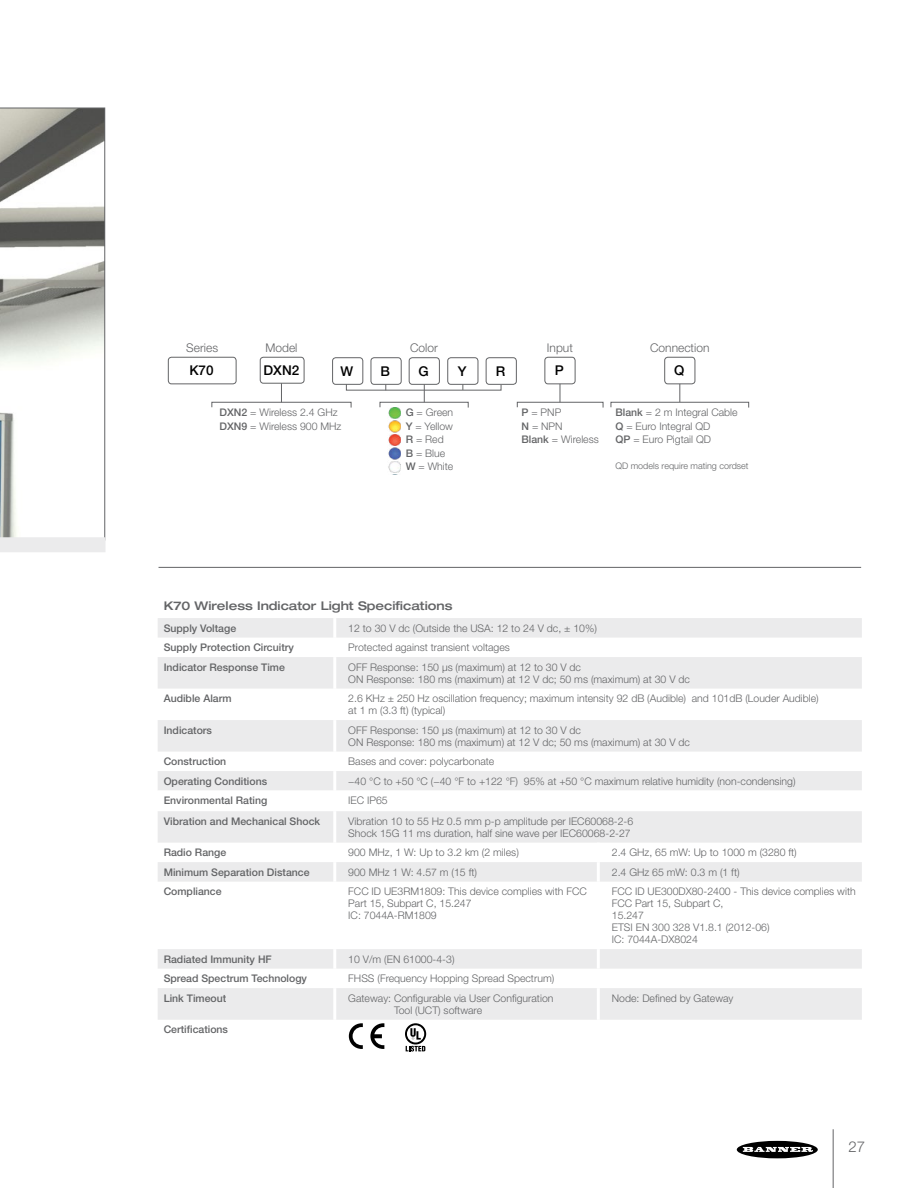
<style>
.page{position:relative;width:918px;height:1188px;background:#fff}
.page>*{position:absolute;margin:0;border:0;box-sizing:border-box;transform-origin:0 0}
.t1{font:300 15px "Helvetica Neue LT Pro";color:#636466}
.t2{font:500 13.5px "Helvetica Neue LT Pro";color:#000}
.t3{font:500 expanded 12px "Helvetica Neue LT Pro";color:#636466}
.t4{font:300 12px "Helvetica Neue LT Pro";color:#636466}
.t5{font:300 10.5px/12px "Helvetica Neue LT Pro";color:#636466}
.t6{font:500 10.5px "Helvetica Neue LT Pro";color:#636466}
.t7{font:300 9px "Helvetica Neue LT Pro";color:#636466}
.s1{font-weight:500}
</style>
<div class="page">
<hr style="left:833px;top:1129px;width:1px;height:59px;background:#636466">
<div style="left:737px;top:1141px;width:81px;height:17px;background:#000;border-radius:50%"></div>
<svg style="left:743px;top:1147px;width:70px;height:5px"></svg>
<svg style="left:0;top:108px;width:105px;height:429px"></svg>
<div style="left:0;top:537px;width:106px;height:15px;background:#ebebec"></div>
<div style="left:611px;top:402px;width:138px;height:6px;border:1px solid #636466"></div>
<hr style="left:680px;top:365px;width:1px;height:37px;background:#636466">
<div style="left:665px;top:357px;width:30px;height:27px;background:#fff;border-radius:3px"></div>
<div style="left:665px;top:357px;width:30px;height:27px;border:1px solid #636466;border-radius:3px"></div>
<div style="left:168px;top:357px;width:68px;height:27px;border:1px solid #636466;border-radius:3px"></div>
<div style="left:517px;top:402px;width:86px;height:6px;border:1px solid #636466"></div>
<div style="left:212px;top:402px;width:139px;height:6px;border:1px solid #636466"></div>
<div style="left:380px;top:402px;width:88px;height:6px;border:1px solid #636466"></div>
<svg style="left:560px;top:384px;width:1px;height:18px"></svg>
<svg style="left:281px;top:383px;width:1px;height:19px"></svg>
<div style="left:545px;top:357px;width:30px;height:27px;border:1px solid #636466;border-radius:3px"></div>
<div style="left:260px;top:357px;width:44px;height:26px;border:1px solid #636466;border-radius:3px"></div>
<div style="left:371px;top:358px;width:30px;height:27px;border:1px solid #636466;border-radius:3px"></div>
<div style="left:448px;top:358px;width:30px;height:27px;border:1px solid #636466;border-radius:3px"></div>
<div style="left:486px;top:358px;width:31px;height:27px;border:1px solid #636466;border-radius:3px"></div>
<div style="left:332px;top:358px;width:31px;height:27px;border:1px solid #636466;border-radius:3px"></div>
<div style="left:409px;top:358px;width:31px;height:27px;border:1px solid #636466;border-radius:3px"></div>
<svg style="left:346px;top:365px;width:155px;height:37px"></svg>
<img style="left:388px;top:406px;width:12px;height:67px">
<svg style="left:158px;top:618px;width:704px;height:264px;fill:#ebebec"></svg>
<svg style="left:158px;top:791px;width:704px;height:20px"></svg>
<svg style="left:158px;top:949px;width:704px;height:71px;fill:#ebebec"></svg>
<hr style="left:333px;top:618px;width:3px;height:20px;background:#fff">
<hr style="left:333px;top:638px;width:3px;height:19px;background:#fff">
<hr style="left:333px;top:657px;width:3px;height:32px;background:#fff">
<hr style="left:333px;top:689px;width:3px;height:31px;background:#fff">
<hr style="left:333px;top:720px;width:3px;height:32px;background:#fff">
<hr style="left:333px;top:752px;width:3px;height:19px;background:#fff">
<hr style="left:333px;top:771px;width:3px;height:20px;background:#fff">
<hr style="left:333px;top:791px;width:3px;height:20px;background:#fff">
<hr style="left:333px;top:811px;width:3px;height:32px;background:#fff">
<hr style="left:333px;top:843px;width:3px;height:19px;background:#fff">
<hr style="left:333px;top:862px;width:3px;height:20px;background:#fff">
<hr style="left:333px;top:949px;width:3px;height:20px;background:#fff">
<hr style="left:333px;top:969px;width:3px;height:19px;background:#fff">
<hr style="left:333px;top:988px;width:3px;height:32px;background:#fff">
<hr style="left:597px;top:843px;width:3px;height:19px;background:#fff">
<hr style="left:597px;top:862px;width:3px;height:20px;background:#fff">
<hr style="left:597px;top:949px;width:3px;height:20px;background:#fff">
<hr style="left:597px;top:988px;width:3px;height:32px;background:#fff">
<svg style="left:349px;top:1023px;width:14px;height:26px"></svg>
<svg style="left:370px;top:1023px;width:14px;height:26px"></svg>
<svg style="left:405px;top:1023px;width:21px;height:29px"></svg>
<hr style="left:159px;top:567px;width:702px;height:1px;background:#636466">
<p class="t4" style="left:186px;top:341px;width:33px">Series</p>
<p class="t4" style="left:650px;top:341px;width:61px">Connection</p>
<p class="t2" style="left:189px;top:363px;width:26px">K70</p>
<p class="t4" style="left:410px;top:341px;width:29px">Color</p>
<p class="t4" style="left:265px;top:341px;width:34px">Model</p>
<p class="t4" style="left:547px;top:341px;width:27px">Input</p>
<p class="t2" style="left:264px;top:362px;width:37px">DXN2</p>
<p class="t2" style="left:555px;top:363px;width:11px">P</p>
<p class="t2" style="left:674px;top:363px;width:12px">Q</p>
<p class="t2" style="left:341px;top:363px;width:14px">W</p>
<p class="t2" style="left:381px;top:363px;width:11px">B</p>
<p class="t2" style="left:418px;top:363px;width:12px">G</p>
<p class="t2" style="left:458px;top:363px;width:10px">Y</p>
<p class="t2" style="left:496px;top:363px;width:11px">R</p>
<p class="t5" style="left:219px;top:405px;width:124px;line-height:13.5px"><span class="s1">DXN2</span> = Wireless 2.4 GHz<br><span class="s1">DXN9</span> = Wireless 900 MHz</p>
<p class="t5" style="left:406px;top:405px;width:49px;line-height:13.5px"><span class="s1">G</span> = Green<br><span class="s1">Y</span> = Yellow<br><span class="s1">R</span> = Red<br><span class="s1">B</span> = Blue<br><span class="s1">W</span> = White</p>
<p class="t5" style="left:522px;top:405px;width:79px;line-height:13.5px"><span class="s1">P</span> = PNP<br><span class="s1">N</span> = NPN<br><span class="s1">Blank</span> = Wireless</p>
<p class="t5" style="left:615px;top:405px;width:124px;line-height:13.5px"><span class="s1">Blank</span> = 2 m Integral Cable<br><span class="s1">Q</span> = Euro Integral QD<br><span class="s1">QP</span> = Euro Pigtail QD</p>
<p class="t7" style="left:615px;top:460px;width:135px">QD models require mating cordset</p>
<p class="t3" style="left:164px;top:599px;width:290px">K70 Wireless Indicator Light Specifications</p>
<p class="t6" style="left:164px;top:622px;width:74px">Supply Voltage</p>
<p class="t5" style="left:348px;top:622px;width:250px">12 to 30 V dc (Outside the USA: 12 to 24 V dc, ± 10%)</p>
<p class="t6" style="left:164px;top:641px;width:132px">Supply Protection Circuitry</p>
<p class="t5" style="left:348px;top:641px;width:163px">Protected against transient voltages</p>
<p class="t6" style="left:164px;top:661px;width:123px">Indicator Response Time</p>
<p class="t5" style="left:348px;top:661px;width:343px">OFF Response: 150 μs (maximum) at 12 to 30 V dc<br>ON Response: 180 ms (maximum) at 12 V dc; 50 ms (maximum) at 30 V dc</p>
<p class="t6" style="left:164px;top:692px;width:69px">Audible Alarm</p>
<p class="t5" style="left:348px;top:692px;width:472px">2.6 KHz ± 250 Hz oscillation frequency; maximum intensity 92 dB (Audible) and 101dB (Louder Audible) at 1 m (3.3 ft) (typical)</p>
<p class="t6" style="left:164px;top:724px;width:50px">Indicators</p>
<p class="t5" style="left:348px;top:724px;width:343px">OFF Response: 150 µs (maximum) at 12 to 30 V dc<br>ON Response: 180 ms (maximum) at 12 V dc; 50 ms (maximum) at 30 V dc</p>
<p class="t6" style="left:164px;top:755px;width:64px">Construction</p>
<p class="t5" style="left:348px;top:755px;width:148px">Bases and cover: polycarbonate</p>
<p class="t6" style="left:164px;top:775px;width:105px">Operating Conditions</p>
<p class="t5" style="left:348px;top:775px;width:449px">−40 °C to +50 °C (−40 °F to +122 °F) 95% at +50 °C maximum relative humidity (non-condensing)</p>
<p class="t6" style="left:164px;top:794px;width:105px">Environmental Rating</p>
<p class="t5" style="left:348px;top:794px;width:41px">IEC IP65</p>
<p class="t6" style="left:164px;top:815px;width:158px">Vibration and Mechanical Shock</p>
<p class="t5" style="left:348px;top:815px;width:287px">Vibration 10 to 55 Hz 0.5 mm p-p amplitude per IEC60068-2-6<br>Shock 15G 11 ms duration, half sine wave per IEC60068-2-27</p>
<p class="t6" style="left:164px;top:846px;width:64px">Radio Range</p>
<p class="t5" style="left:348px;top:846px;width:172px">900 MHz, 1 W: Up to 3.2 km (2 miles)</p>
<p class="t5" style="left:612px;top:846px;width:186px">2.4 GHz, 65 mW: Up to 1000 m (3280 ft)</p>
<p class="t6" style="left:164px;top:866px;width:147px">Minimum Separation Distance</p>
<p class="t5" style="left:348px;top:866px;width:130px">900 MHz 1 W: 4.57 m (15 ft)</p>
<p class="t5" style="left:612px;top:866px;width:129px">2.4 GHz 65 mW: 0.3 m (1 ft)</p>
<p class="t6" style="left:164px;top:885px;width:59px">Compliance</p>
<p class="t5" style="left:348px;top:885px;width:240px">FCC ID UE3RM1809: This device complies with FCC<br>Part 15, Subpart C, 15.247<br>IC: 7044A-RM1809</p>
<p class="t5" style="left:612px;top:885px;width:245px">FCC ID UE300DX80-2400 - This device complies with<br>FCC Part 15, Subpart C,<br>15.247<br>ETSI EN 300 328 V1.8.1 (2012-06)<br>IC: 7044A-DX8024</p>
<p class="t6" style="left:164px;top:953px;width:110px">Radiated Immunity HF</p>
<p class="t5" style="left:348px;top:953px;width:108px">10 V/m (EN 61000-4-3)</p>
<p class="t6" style="left:164px;top:972px;width:145px">Spread Spectrum Technology</p>
<p class="t5" style="left:348px;top:972px;width:207px">FHSS (Frequency Hopping Spread Spectrum)</p>
<p class="t6" style="left:164px;top:992px;width:64px">Link Timeout</p>
<p class="t5" style="left:394px;top:992px;width:161px;text-indent:-46px">Gateway: Configurable via User Configuration<br>Tool (UCT) software</p>
<p class="t5" style="left:612px;top:992px;width:123px">Node: Defined by Gateway</p>
<p class="t6" style="left:164px;top:1023px;width:66px">Certifications</p>
<h1 class="t1" style="left:849px;top:1137px;width:18px">27</h1>
</div>
